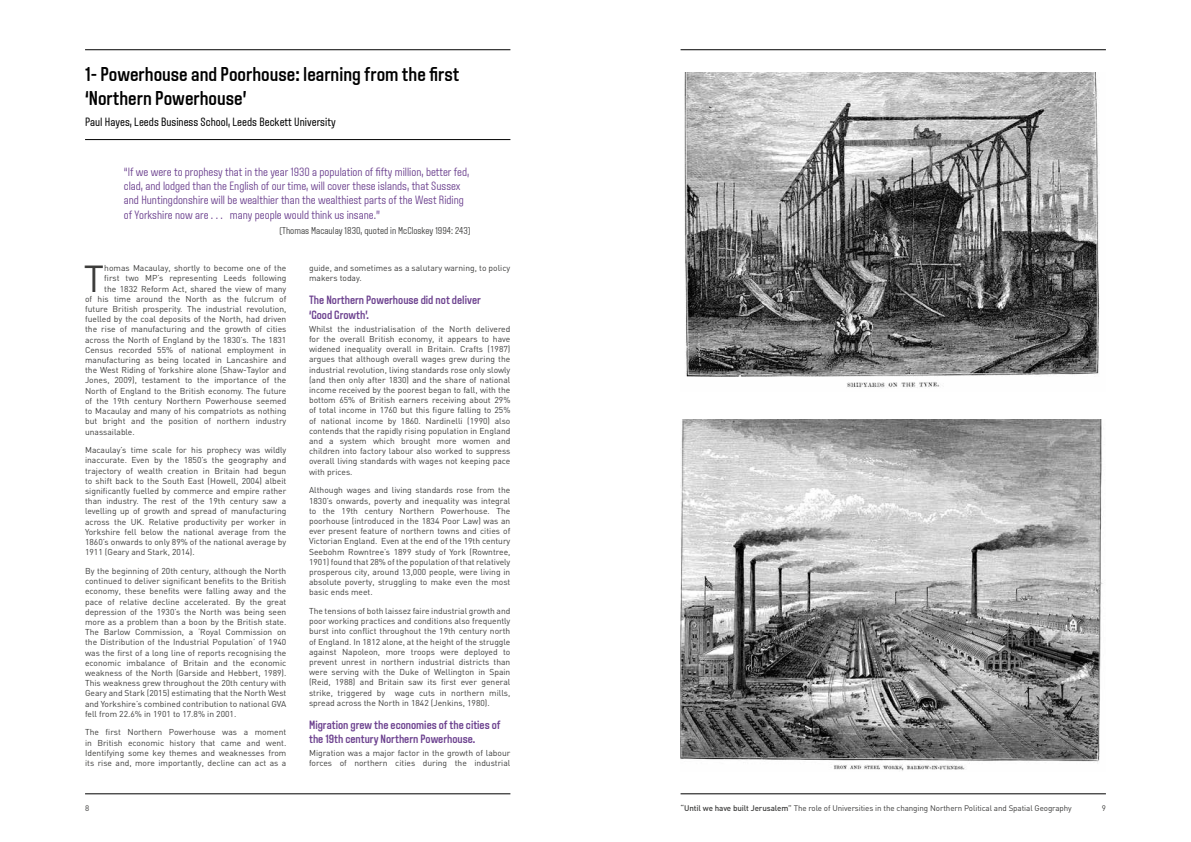
<style>
.page{position:relative;width:1191px;height:842px;background:#fff}
.page>*{position:absolute;margin:0;border:0;box-sizing:border-box;transform-origin:0 0}
.t1{font:37.2px "DIN";color:#3c3c3b}
.t2{font:500 20px/24px "Aveny TLBU";color:#000}
.t3{font:300 12px/14.4px "Aveny TLBU";color:#6b408e}
.t4{font:500 12px/14.4px "Aveny TLBU";color:#6b408e}
.t5{font:12px "Aveny TLBU";color:#000}
.t6{font:300 10px "Aveny TLBU";color:#3c3c3b}
.t7{font:8.5px/10.2px "DIN";color:#3c3c3b;text-align:justify}
.t8{font:8px "DIN";letter-spacing:-.01em;color:#3c3c3b}
.s1{font-weight:500}
</style>
<div class="page">
<hr style="left:85px;top:794px;width:425px;height:1px;background:#000">
<hr style="left:680px;top:794px;width:426px;height:1px;background:#000">
<hr style="left:680px;top:50px;width:426px;height:1px;background:#000">
<hr style="left:85px;top:50px;width:425px;height:1px;background:#000">
<hr style="left:85px;top:139px;width:425px;height:1px;background:#000">
<img style="left:684px;top:73px;width:416px;height:315px">
<img style="left:680px;top:420px;width:423px;height:351px">
<h2 class="t2" style="left:85px;top:63px;width:376px">1- Powerhouse and Poorhouse: learning from the first ‘Northern Powerhouse’</h2>
<h3 class="t5" style="left:85px;top:115px;width:252px">Paul Hayes, Leeds Business School, Leeds Beckett University</h3>
<p class="t3" style="left:124px;top:164px;width:347px">“If we were to prophesy that in the year 1930 a population of fifty million, better fed, clad, and lodged than the English of our time, will cover these islands, that Sussex and Huntingdonshire will be wealthier than the wealthiest parts of the West Riding of Yorkshire now are . . . many people would think us insane.”</p>
<p class="t6" style="left:279px;top:224px;width:193px">(Thomas Macaulay 1830, quoted in McCloskey 1994: 243)</p>
<h1 class="t1" style="left:84px;top:255px;width:22px">T</h1>
<p class="t7" style="left:104px;top:263px;width:184px">homas Macaulay, shortly to become one of the</p>
<p class="t7" style="left:104px;top:273px;width:184px">first two MP’s representing Leeds following</p>
<p class="t7" style="left:104px;top:283px;width:184px">the 1832 Reform Act, shared the view of many</p>
<p class="t7" style="left:85px;top:294px;width:203px">of his time around the North as the fulcrum of</p>
<p class="t7" style="left:85px;top:304px;width:203px">future British prosperity. The industrial revolution,</p>
<p class="t7" style="left:85px;top:314px;width:203px">fuelled by the coal deposits of the North, had driven</p>
<p class="t7" style="left:85px;top:324px;width:203px">the rise of manufacturing and the growth of cities</p>
<p class="t7" style="left:85px;top:334px;width:203px">across the North of England by the 1830’s. The 1831</p>
<p class="t7" style="left:85px;top:345px;width:203px">Census recorded 55% of national employment in</p>
<p class="t7" style="left:85px;top:355px;width:203px">manufacturing as being located in Lancashire and</p>
<p class="t7" style="left:85px;top:365px;width:203px">the West Riding of Yorkshire alone (Shaw-Taylor and</p>
<p class="t7" style="left:85px;top:375px;width:203px">Jones, 2009), testament to the importance of the</p>
<p class="t7" style="left:85px;top:385px;width:203px">North of England to the British economy. The future</p>
<p class="t7" style="left:85px;top:396px;width:203px">of the 19th century Northern Powerhouse seemed</p>
<p class="t7" style="left:85px;top:406px;width:203px">to Macaulay and many of his compatriots as nothing</p>
<p class="t7" style="left:85px;top:416px;width:203px">but bright and the position of northern industry</p>
<p class="t7" style="left:85px;top:426px;width:51px">unassailable.</p>
<p class="t7" style="left:85px;top:445px;width:203px">Macaulay’s time scale for his prophecy was wildly inaccurate. Even by the 1850’s the geography and trajectory of wealth creation in Britain had begun to shift back to the South East (Howell, 2004) albeit significantly fuelled by commerce and empire rather than industry. The rest of the 19th century saw a levelling up of growth and spread of manufacturing across the UK. Relative productivity per worker in Yorkshire fell below the national average from the 1860’s onwards to only 89% of the national average by 1911 (Geary and Stark, 2014).</p>
<p class="t7" style="left:85px;top:566px;width:203px">By the beginning of 20th century, although the North continued to deliver significant benefits to the British economy, these benefits were falling away and the pace of relative decline accelerated. By the great depression of the 1930’s the North was being seen more as a problem than a boon by the British state.<br>The Barlow Commission, a ‘Royal Commission on the Distribution of the Industrial Population’ of 1940 was the first of a long line of reports recognising the economic imbalance of Britain and the economic weakness of the North (Garside and Hebbert, 1989).<br>This weakness grew throughout the 20th century with Geary and Stark (2015) estimating that the North West and Yorkshire’s combined contribution to national GVA fell from 22.6% in 1901 to 17.8% in 2001.</p>
<p class="t7" style="left:85px;top:727px;width:203px">The first Northern Powerhouse was a moment in British economic history that came and went.<br>Identifying some key themes and weaknesses from its rise and, more importantly, decline can act as a</p>
<p class="t7" style="left:309px;top:263px;width:203px">guide, and sometimes as a salutary warning, to policy makers today.</p>
<h3 class="t4" style="left:309px;top:293px;width:173px">The Northern Powerhouse did not deliver ‘Good Growth’.</h3>
<p class="t7" style="left:309px;top:323px;width:203px">Whilst the industrialisation of the North delivered for the overall British economy, it appears to have widened inequality overall in Britain. Crafts (1987) argues that although overall wages grew during the industrial revolution, living standards rose only slowly (and then only after 1830) and the share of national income received by the poorest began to fall, with the bottom 65% of British earners receiving about 29% of total income in 1760 but this figure falling to 25% of national income by 1860. Nardinelli (1990) also contends that the rapidly rising population in England and a system which brought more women and children into factory labour also worked to suppress overall living standards with wages not keeping pace with prices.</p>
<p class="t7" style="left:309px;top:485px;width:203px">Although wages and living standards rose from the 1830’s onwards, poverty and inequality was integral to the 19th century Northern Powerhouse. The poorhouse (introduced in the 1834 Poor Law) was an ever present feature of northern towns and cities of Victorian England. Even at the end of the 19th century Seebohm Rowntree’s 1899 study of York (Rowntree, 1901) found that 28% of the population of that relatively prosperous city, around 13,000 people, were living in absolute poverty, struggling to make even the most basic ends meet.</p>
<p class="t7" style="left:309px;top:606px;width:203px">The tensions of both laissez faire industrial growth and poor working practices and conditions also frequently burst into conflict throughout the 19th century north of England. In 1812 alone, at the height of the struggle against Napoleon, more troops were deployed to prevent unrest in northern industrial districts than were serving with the Duke of Wellington in Spain (Reid, 1988) and Britain saw its first ever general strike, triggered by wage cuts in northern mills, spread across the North in 1842 (Jenkins, 1980).</p>
<h3 class="t4" style="left:309px;top:718px;width:193px">Migration grew the economies of the cities of the 19th century Northern Powerhouse.</h3>
<p class="t7" style="left:309px;top:748px;width:203px">Migration was a major factor in the growth of labour forces of northern cities during the industrial</p>
<p class="t8" style="left:85px;top:803px;width:6px">8</p>
<p class="t8" style="left:680px;top:803px;width:393px"><span class="s1">“Until we have built Jerusalem”</span> The role of Universities in the changing Northern Political and Spatial Geography</p>
<p class="t8" style="left:1101px;top:803px;width:6px">9</p>
</div>
